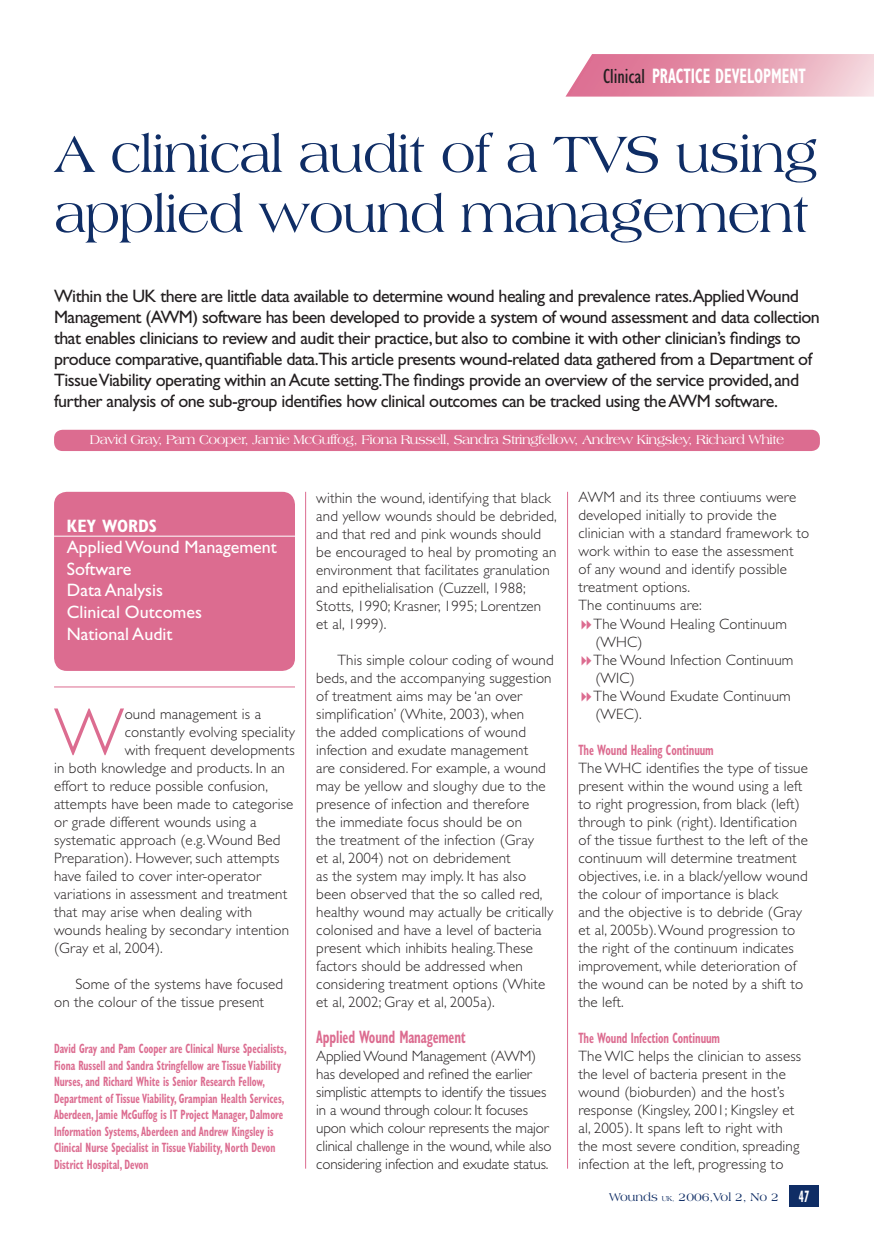
<style>
.page{position:relative;width:874px;height:1244px;background:#fff}
.page>*{position:absolute;margin:0;border:0;box-sizing:border-box;transform-origin:0 0}
.t1{font:300 67.8px "Gill Sans";color:#dc6c90}
.t2{font:54px/60px "Americana BT";letter-spacing:-.02em;color:#0f2d65}
.t3{font:700 condensed 21px "Gill Sans";color:#fff;scale:.7 1}
.t4{font:18px/21px "Gill Sans";letter-spacing:-.03em;color:#231f20}
.t5{font:18px/21.6px "Gill Sans";color:#fff}
.t6{font:700 condensed 18px "Gill Sans";letter-spacing:-.01em;color:#dc6c90;scale:.7 1}
.t7{font:700 condensed 18px "Gill Sans";color:#fff}
.t8{font:300 15px/18px "Gill Sans";letter-spacing:.01em;color:#231f20}
.t9{font:300 15px/18px "Gill Sans";letter-spacing:-.01em;color:#231f20}
.t10{font:700 condensed 15px "Gill Sans";letter-spacing:-.01em;color:#dc6c90;scale:.7 1}
.t11{font:700 condensed 15px "Futura";color:#fff;scale:.7 1}
.t12{font:700 condensed 13.5px/16.5px "Gill Sans";color:#dc6c90;scale:.7 1}
.t13{font:13.5px "Americana BT";letter-spacing:-.03em;color:#fff}
.t14{font:12px "Americana BT";color:#0f2d65}
.s1{font-weight:400;color:#231f20}
.s2{font-size:7.5px}
</style>
<div class="page">
<div style="left:54px;top:492px;width:241px;height:179px;background:#dc6c90"></div>
<div style="left:54px;top:430px;width:765px;height:21px;background:#dc6c90"></div>
<hr style="left:305px;top:492px;width:1px;height:676px;background:#dc6c90">
<hr style="left:567px;top:492px;width:1px;height:676px;background:#dc6c90">
<hr style="left:54px;top:536px;width:241px;height:1px;background:#fff">
<hr style="left:54px;top:686px;width:241px;height:1px;background:#dc6c90">
<svg style="left:565px;top:54px;width:308px;height:43px;background:#e7a1b5"></svg>
<div style="left:789px;top:1185px;width:29px;height:21px;background:#0f2d65"></div>
<h3 class="t3" style="left:603px;top:63px;width:291px"><span class="s1">Clinical</span> PRACTICE DEVELOPMENT</h3>
<h2 class="t2" style="left:54px;top:123px;width:765px">A clinical audit of a TVS using applied wound management</h2>
<p class="t4" style="left:54px;top:286px;width:767px">Within the UK there are little data available to determine wound healing and prevalence rates.Applied Wound Management (AWM) software has been developed to provide a system of wound assessment and data collection that enables clinicians to review and audit their practice, but also to combine it with other clinician’s findings to produce comparative, quantifiable data.This article presents wound-related data gathered from a Department of Tissue Viability operating within an Acute setting.The findings provide an overview of the service provided, and further analysis of one sub-group identifies how clinical outcomes can be tracked using the AWM software.</p>
<p class="t13" style="left:90px;top:431px;width:696px">David Gray, Pam Cooper, Jamie McGuffog, Fiona Russell, Sandra Stringfellow, Andrew Kingsley, Richard White</p>
<p class="t7" style="left:67px;top:515px;width:92px">KEY WORDS</p>
<p class="t5" style="left:67px;top:536px;width:211px">Applied Wound Management<br>Software<br>Data Analysis<br>Clinical Outcomes<br>National Audit</p>
<h1 class="t1" style="left:54px;top:694px;width:71px">W</h1>
<p class="t8" style="left:125px;top:704px;width:138px">ound management is a</p>
<p class="t8" style="left:125px;top:722px;width:172px">constantly evolving speciality</p>
<p class="t8" style="left:125px;top:740px;width:171px">with frequent developments</p>
<p class="t8" style="left:54px;top:758px;width:232px">in both knowledge and products. In an</p>
<p class="t8" style="left:54px;top:776px;width:215px">effort to reduce possible confusion,</p>
<p class="t8" style="left:54px;top:794px;width:241px">attempts have been made to categorise</p>
<p class="t8" style="left:54px;top:812px;width:204px">or grade different wounds using a</p>
<p class="t8" style="left:54px;top:830px;width:228px">systematic approach (e.g. Wound Bed</p>
<p class="t8" style="left:54px;top:848px;width:227px">Preparation). However, such attempts</p>
<p class="t8" style="left:54px;top:866px;width:208px">have failed to cover inter-operator</p>
<p class="t8" style="left:54px;top:884px;width:235px">variations in assessment and treatment</p>
<p class="t8" style="left:54px;top:902px;width:199px">that may arise when dealing with</p>
<p class="t8" style="left:54px;top:920px;width:236px">wounds healing by secondary intention</p>
<p class="t8" style="left:54px;top:938px;width:110px">(Gray et al, 2004).</p>
<p class="t8" style="left:54px;top:974px;width:231px;text-indent:21px">Some of the systems have focused on the colour of the tissue present</p>
<p class="t12" style="left:54px;top:1040px;width:333px">David Gray and Pam Cooper are Clinical Nurse Specialists, Fiona Russell and Sandra Stringfellow are Tissue Viability Nurses, and Richard White is Senior Research Fellow, Department of Tissue Viability, Grampian Health Services, Aberdeen, Jamie McGuffog is IT Project Manager, Dalmore Information Systems, Aberdeen and Andrew Kingsley is Clinical Nurse Specialist in Tissue Viability, North Devon District Hospital, Devon</p>
<p class="t8" style="left:316px;top:489px;width:242px">within the wound, identifying that black and yellow wounds should be debrided, and that red and pink wounds should be encouraged to heal by promoting an environment that facilitates granulation and epithelialisation (Cuzzell, 1988; Stotts, 1990; Krasner, 1995; Lorentzen et al, 1999).</p>
<p class="t8" style="left:316px;top:651px;width:239px;text-indent:21px">This simple colour coding of wound beds, and the accompanying suggestion of treatment aims may be ‘an over simplification’ (White, 2003), when<br>the added complications of wound infection and exudate management<br>are considered. For example, a wound may be yellow and sloughy due to the presence of infection and therefore<br>the immediate focus should be on<br>the treatment of the infection (Gray<br>et al, 2004) not on debridement<br>as the system may imply. It has also been observed that the so called red, healthy wound may actually be critically colonised and have a level of bacteria present which inhibits healing. These factors should be addressed when considering treatment options (White et al, 2002; Gray et al, 2005a).</p>
<p class="t6" style="left:316px;top:1026px;width:215px">Applied Wound Management</p>
<p class="t9" style="left:316px;top:1047px;width:237px">Applied Wound Management (AWM) has developed and refined the earlier simplistic attempts to identify the tissues in a wound through colour. It focuses upon which colour represents the major clinical challenge in the wound, while also considering infection and exudate status.</p>
<p class="t8" style="left:578px;top:488px;width:232px">AWM and its three contiuums were developed initially to provide the clinician with a standard framework to work within to ease the assessment of any wound and identify possible treatment options.<br>The continuums are:</p>
<p class="t8" style="left:593px;top:614px;width:201px">The Wound Healing Continuum (WHC)<br>The Wound Infection Continuum (WIC)<br>The Wound Exudate Continuum (WEC).</p>
<p class="t10" style="left:578px;top:740px;width:195px">The Wound Healing Continuum</p>
<p class="t8" style="left:578px;top:758px;width:231px">The WHC identifies the type of tissue present within the wound using a left to right progression, from black (left) through to pink (right). Identification of the tissue furthest to the left of the continuum will determine treatment objectives, i.e. in a black/yellow wound the colour of importance is black<br>and the objective is to debride (Gray et al, 2005b). Wound progression to the right of the continuum indicates improvement, while deterioration of the wound can be noted by a shift to the left.</p>
<p class="t10" style="left:578px;top:1028px;width:204px">The Wound Infection Continuum</p>
<p class="t8" style="left:578px;top:1046px;width:224px">The WIC helps the clinician to assess the level of bacteria present in the wound (bioburden) and the host’s response (Kingsley, 2001; Kingsley et al, 2005). It spans left to right with the most severe condition, spreading infection at the left, progressing to</p>
<p class="t14" style="left:609px;top:1189px;width:171px">Wounds <span class="s2">UK,</span> 2006,Vol 2, No 2</p>
<p class="t11" style="left:798px;top:1186px;width:16px">47</p>
</div>
